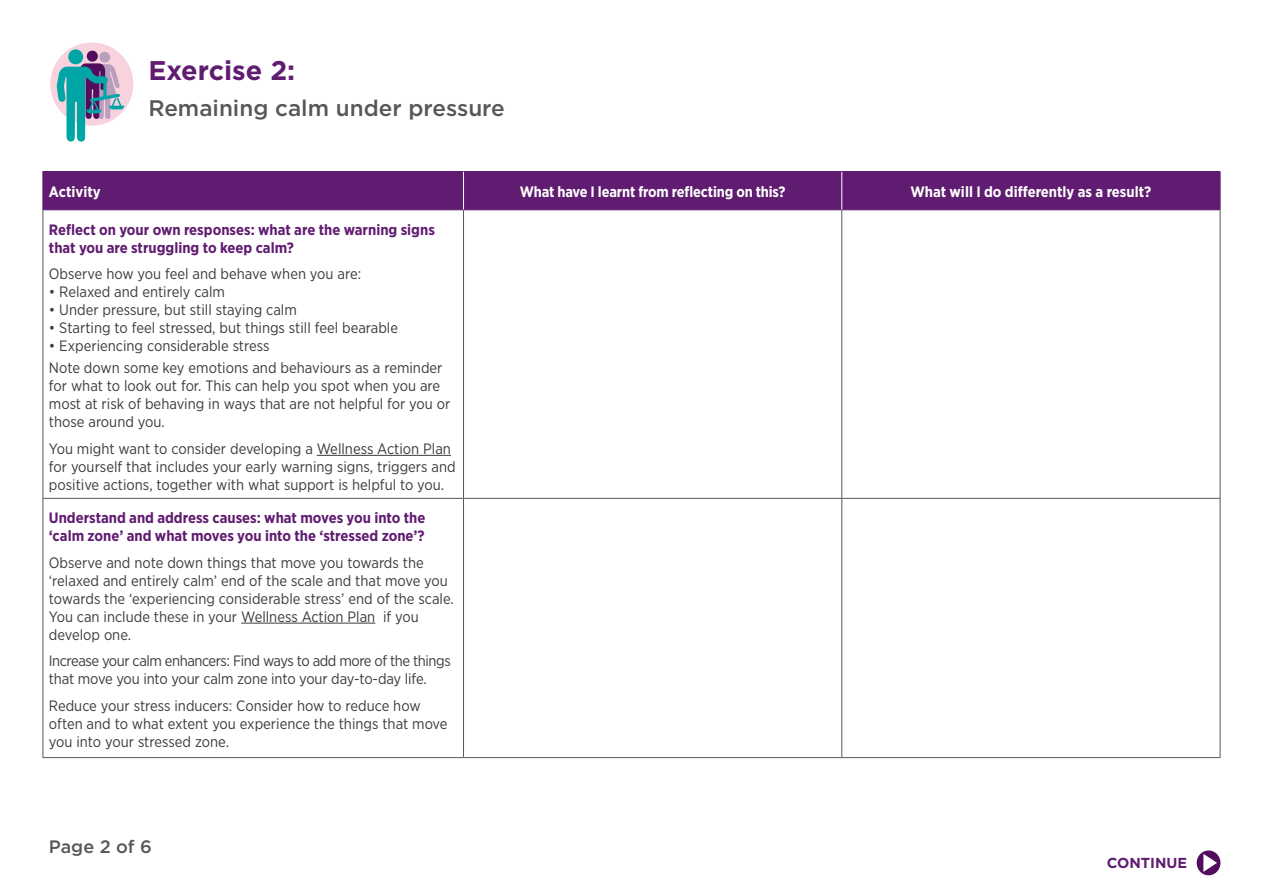
<style>
.page{position:relative;width:1263px;height:893px;background:#fff}
.page>*{position:absolute;margin:0;border:0;box-sizing:border-box;transform-origin:0 0}
.t1{font:700 27px "Gotham";color:#601c70}
.t2{font:500 22.5px "Gotham";color:#575756}
.t3{font:500 18px "Gotham";color:#575756}
.t4{font:15px/18px "Gotham Narrow";color:#3c3c3b}
.t5{font:700 15px/18px "Gotham Narrow";color:#601c70}
.t6{font:15px/18px "Gotham Narrow";letter-spacing:-.03em;color:#3c3c3b}
.t7{font:700 15px "Gotham Narrow";letter-spacing:-.01em;color:#fff}
.t8{font:700 14.4px "Gotham";color:#601c70}
</style>
<div class="page">
<div style="left:50px;top:43px;width:83px;height:83px;background:#f8d2dc;border-radius:50%"></div>
<svg style="left:53px;top:49px;width:71px;height:93px"></svg>
<div style="left:44px;top:172px;width:1176px;height:37px;background:#601c70"></div>
<hr style="left:43px;top:210px;width:1px;height:288px;background:#575756">
<hr style="left:463px;top:210px;width:1px;height:288px;background:#575756">
<hr style="left:841px;top:210px;width:1px;height:288px;background:#575756">
<hr style="left:1220px;top:210px;width:1px;height:288px;background:#575756">
<hr style="left:43px;top:498px;width:420px;height:1px;background:#575756">
<hr style="left:43px;top:499px;width:1px;height:258px;background:#575756">
<hr style="left:463px;top:498px;width:379px;height:1px;background:#575756">
<hr style="left:463px;top:499px;width:1px;height:258px;background:#575756">
<hr style="left:842px;top:498px;width:378px;height:1px;background:#575756">
<hr style="left:841px;top:499px;width:1px;height:258px;background:#575756">
<hr style="left:1220px;top:499px;width:1px;height:258px;background:#575756">
<hr style="left:43px;top:757px;width:420px;height:1px;background:#575756">
<hr style="left:463px;top:757px;width:379px;height:1px;background:#575756">
<hr style="left:842px;top:757px;width:378px;height:1px;background:#575756">
<hr style="left:43px;top:171px;width:420px;height:1px;background:#601c70">
<hr style="left:43px;top:172px;width:1px;height:37px;background:#601c70">
<hr style="left:463px;top:171px;width:379px;height:1px;background:#601c70">
<hr style="left:842px;top:171px;width:378px;height:1px;background:#601c70">
<hr style="left:1220px;top:172px;width:1px;height:37px;background:#601c70">
<hr style="left:43px;top:209px;width:420px;height:1px;background:#601c70">
<hr style="left:463px;top:209px;width:379px;height:1px;background:#601c70">
<hr style="left:842px;top:209px;width:378px;height:1px;background:#601c70">
<hr style="left:463px;top:172px;width:1px;height:37px;background:#fff">
<hr style="left:841px;top:172px;width:1px;height:37px;background:#fff">
<hr style="left:317px;top:455px;width:134px;height:1px;background:#3c3c3b">
<hr style="left:241px;top:623px;width:134px;height:1px;background:#3c3c3b">
<div style="left:1197px;top:850px;width:23px;height:25px;background:#520d5c;border-radius:50%"></div>
<svg style="left:1203px;top:854px;width:14px;height:18px"></svg>
<p class="t1" style="left:148px;top:53px;width:148px">Exercise 2:</p>
<p class="t2" style="left:148px;top:93px;width:358px">Remaining calm under pressure</p>
<p class="t7" style="left:49px;top:182px;width:53px">Activity</p>
<p class="t7" style="left:520px;top:182px;width:267px">What have I learnt from reflecting on this?</p>
<p class="t7" style="left:910px;top:182px;width:242px">What will I do differently as a result?</p>
<p class="t5" style="left:49px;top:220px;width:387px">Reflect on your own responses: what are the warning signs that you are struggling to keep calm?</p>
<p class="t4" style="left:49px;top:264px;width:314px">Observe how you feel and behave when you are:</p>
<p class="t4" style="left:49px;top:282px;width:178px">• Relaxed and entirely calm</p>
<p class="t4" style="left:49px;top:300px;width:249px">• Under pressure, but still staying calm</p>
<p class="t4" style="left:49px;top:318px;width:351px">• Starting to feel stressed, but things still feel bearable</p>
<p class="t4" style="left:49px;top:336px;width:222px">• Experiencing considerable stress</p>
<p class="t4" style="left:49px;top:359px;width:403px">Note down some key emotions and behaviours as a reminder for what to look out for. This can help you spot when you are most at risk of behaving in ways that are not helpful for you or those around you.</p>
<p class="t4" style="left:49px;top:439px;width:408px">You might want to consider developing a Wellness Action Plan for yourself that includes your early warning signs, triggers and positive actions, together with what support is helpful to you.</p>
<p class="t5" style="left:49px;top:509px;width:378px">Understand and address causes: what moves you into the ‘calm zone’ and what moves you into the ‘stressed zone’?</p>
<p class="t4" style="left:49px;top:553px;width:407px">Observe and note down things that move you towards the ‘relaxed and entirely calm’ end of the scale and that move you towards the ‘experiencing considerable stress’ end of the scale.<br>You can include these in your Wellness Action Plan if you develop one.</p>
<p class="t6" style="left:49px;top:651px;width:403px">Increase your calm enhancers: Find ways to add more of the things that move you into your calm zone into your day-to-day life.</p>
<p class="t4" style="left:49px;top:696px;width:400px">Reduce your stress inducers: Consider how to reduce how often and to what extent you experience the things that move you into your stressed zone.</p>
<p class="t3" style="left:49px;top:835px;width:104px">Page 2 of 6</p>
<p class="t8" style="left:1107px;top:853px;width:82px">CONTINUE</p>
</div>
